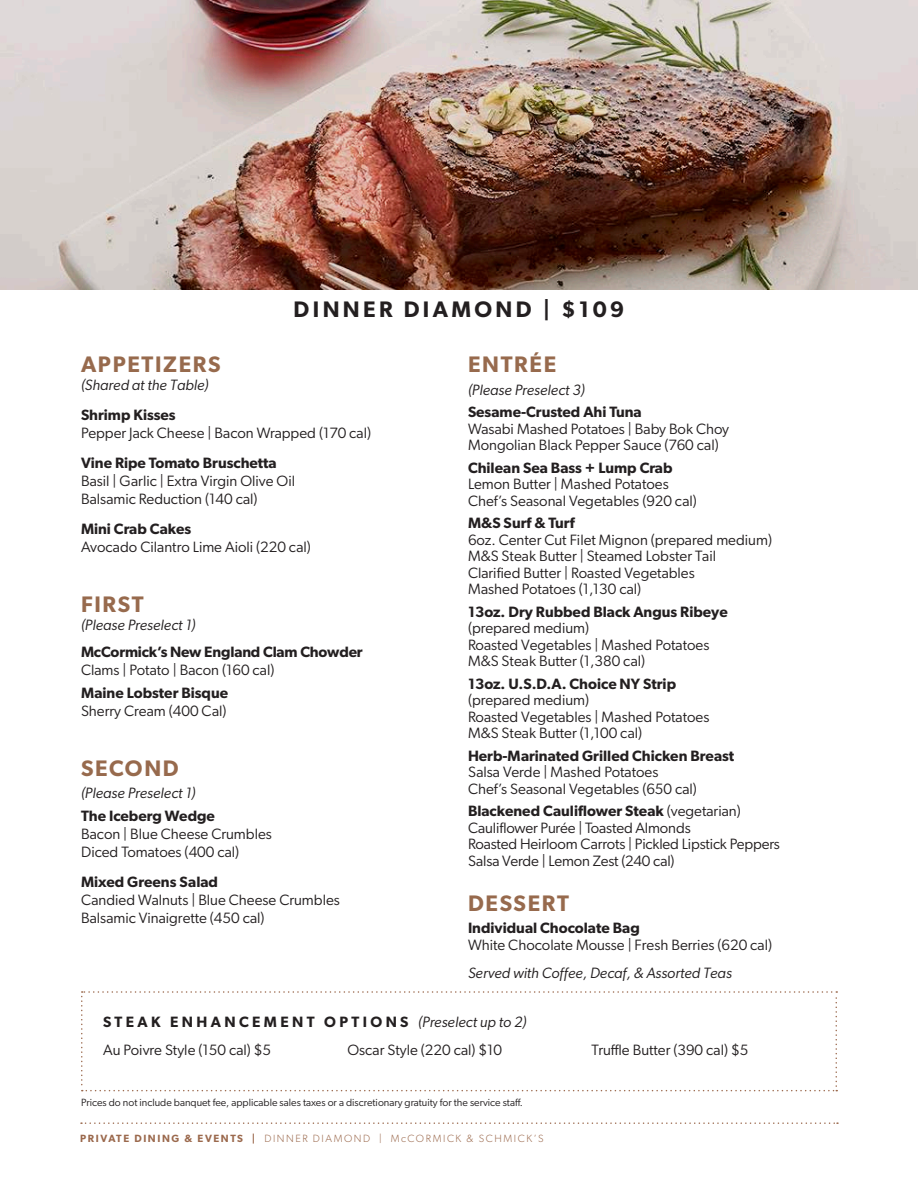
<style>
.page{position:relative;width:918px;height:1188px;background:#fff}
.page>*{position:absolute;margin:0;border:0;box-sizing:border-box;transform-origin:0 0}
.t1{font:600 22.5px "Gibson";letter-spacing:.075em;color:#976a4d}
.t2{font:600 22.5px "Gibson";letter-spacing:.15em;color:#231f20}
.t3{font:15px/16.5px "Gibson";color:#231f20}
.t4{font:600 15px "Gibson";color:#231f20}
.t5{font:italic 15px "Gibson";color:#231f20}
.t6{font:600 15px/27.9px "Gibson";letter-spacing:.225em;color:#231f20}
.t7{font:10.5px "Gibson";color:#231f20}
.t8{font:300 10.5px "Gibson";letter-spacing:.15em;color:#9b694d}
.s1{font-weight:600}
.s2{font-weight:400;font-style:italic}
.s3{font-weight:400}
</style>
<div class="page">
<img style="left:0;top:0;width:918px;height:290px">
<svg style="left:81px;top:991px;width:756px;height:100px"></svg>
<svg style="left:81px;top:1122px;width:757px;height:2px"></svg>
<h1 class="t2" style="left:294px;top:296px;width:332px">DINNER DIAMOND | $109</h1>
<h1 class="t1" style="left:468px;top:351px;width:90px">ENTRÉE</h1>
<p class="t5" style="left:468px;top:381px;width:118px">(Please Preselect 3)</p>
<p class="t4" style="left:468px;top:403px;width:175px">Sesame-Crusted Ahi Tuna</p>
<p class="t3" style="left:468px;top:420px;width:263px">Wasabi Mashed Potatoes | Baby Bok Choy<br>Mongolian Black Pepper Sauce (760 cal)</p>
<p class="t4" style="left:468px;top:459px;width:206px">Chilean Sea Bass + Lump Crab</p>
<p class="t3" style="left:468px;top:476px;width:230px">Lemon Butter | Mashed Potatoes<br>Chef’s Seasonal Vegetables (920 cal)</p>
<p class="t4" style="left:468px;top:514px;width:108px">M&amp;S Surf &amp; Turf</p>
<p class="t3" style="left:468px;top:531px;width:306px">6oz. Center Cut Filet Mignon (prepared medium)<br>M&amp;S Steak Butter | Steamed Lobster Tail Clarified Butter | Roasted Vegetables<br>Mashed Potatoes (1,130 cal)</p>
<p class="t4" style="left:468px;top:603px;width:261px">13oz. Dry Rubbed Black Angus Ribeye</p>
<p class="t3" style="left:468px;top:620px;width:243px">(prepared medium)<br>Roasted Vegetables | Mashed Potatoes<br>M&amp;S Steak Butter (1,380 cal)</p>
<p class="t4" style="left:468px;top:675px;width:210px">13oz. U.S.D.A. Choice NY Strip</p>
<p class="t3" style="left:468px;top:692px;width:243px">(prepared medium)<br>Roasted Vegetables | Mashed Potatoes<br>M&amp;S Steak Butter (1,100 cal)</p>
<p class="t4" style="left:468px;top:747px;width:268px">Herb-Marinated Grilled Chicken Breast</p>
<p class="t3" style="left:468px;top:764px;width:231px">Salsa Verde | Mashed Potatoes<br>Chef’s Seasonal Vegetables (650 cal)</p>
<p class="t3" style="left:468px;top:803px;width:313px"><span class="s1">Blackened Cauliflower Steak</span> (vegetarian)<br>Cauliflower Purée | Toasted Almonds<br>Roasted Heirloom Carrots | Pickled Lipstick Peppers Salsa Verde | Lemon Zest (240 cal)</p>
<h1 class="t1" style="left:468px;top:889px;width:102px">DESSERT</h1>
<p class="t4" style="left:468px;top:919px;width:173px">Individual Chocolate Bag</p>
<p class="t3" style="left:468px;top:936px;width:306px">White Chocolate Mousse | Fresh Berries (620 cal)</p>
<p class="t5" style="left:468px;top:964px;width:265px">Served with Coffee, Decaf, &amp; Assorted Teas</p>
<p class="t6" style="left:103px;top:1008px;width:425px">STEAK ENHANCEMENT OPTIONS <span class="s2">(Preselect up to 2)<br></span><span class="s3">Au Poivre Style (150 cal) $5</span></p>
<h1 class="t1" style="left:81px;top:351px;width:141px">APPETIZERS</h1>
<p class="t5" style="left:81px;top:376px;width:129px">(Shared at the Table)</p>
<p class="t4" style="left:81px;top:406px;width:96px">Shrimp Kisses</p>
<p class="t3" style="left:81px;top:425px;width:292px">Pepper Jack Cheese | Bacon Wrapped (170 cal)</p>
<p class="t4" style="left:81px;top:454px;width:197px">Vine Ripe Tomato Bruschetta</p>
<p class="t3" style="left:81px;top:472px;width:216px;line-height:18px">Basil | Garlic | Extra Virgin Olive Oil<br>Balsamic Reduction (140 cal)</p>
<p class="t4" style="left:81px;top:520px;width:112px">Mini Crab Cakes</p>
<p class="t3" style="left:81px;top:539px;width:231px">Avocado Cilantro Lime Aioli (220 cal)</p>
<h1 class="t1" style="left:81px;top:591px;width:64px">FIRST</h1>
<p class="t5" style="left:81px;top:616px;width:116px">(Please Preselect 1)</p>
<p class="t4" style="left:81px;top:643px;width:283px">McCormick’s New England Clam Chowder</p>
<p class="t3" style="left:81px;top:662px;width:195px">Clams | Potato | Bacon (160 cal)</p>
<p class="t4" style="left:81px;top:684px;width:149px">Maine Lobster Bisque</p>
<p class="t3" style="left:81px;top:702px;width:147px">Sherry Cream (400 Cal)</p>
<h1 class="t1" style="left:81px;top:754px;width:99px">SECOND</h1>
<p class="t5" style="left:81px;top:784px;width:116px">(Please Preselect 1)</p>
<p class="t4" style="left:81px;top:807px;width:136px">The Iceberg Wedge</p>
<p class="t3" style="left:81px;top:824px;width:192px;line-height:18px">Bacon | Blue Cheese Crumbles<br>Diced Tomatoes (400 cal)</p>
<p class="t4" style="left:81px;top:873px;width:139px">Mixed Greens Salad</p>
<p class="t3" style="left:81px;top:890px;width:260px;line-height:18px">Candied Walnuts | Blue Cheese Crumbles<br>Balsamic Vinaigrette (450 cal)</p>
<p class="t3" style="left:347px;top:1041px;width:156px">Oscar Style (220 cal) $10</p>
<p class="t3" style="left:592px;top:1041px;width:158px">Truffle Butter (390 cal) $5</p>
<p class="t7" style="left:81px;top:1096px;width:444px">Prices do not include banquet fee, applicable sales taxes or a discretionary gratuity for the service staff.</p>
<p class="t8" style="left:80px;top:1132px;width:465px"><span class="s1">PRIVATE DINING &amp; EVENTS |</span> DINNER DIAMOND | McCORMICK &amp; SCHMICK’S</p>
</div>
